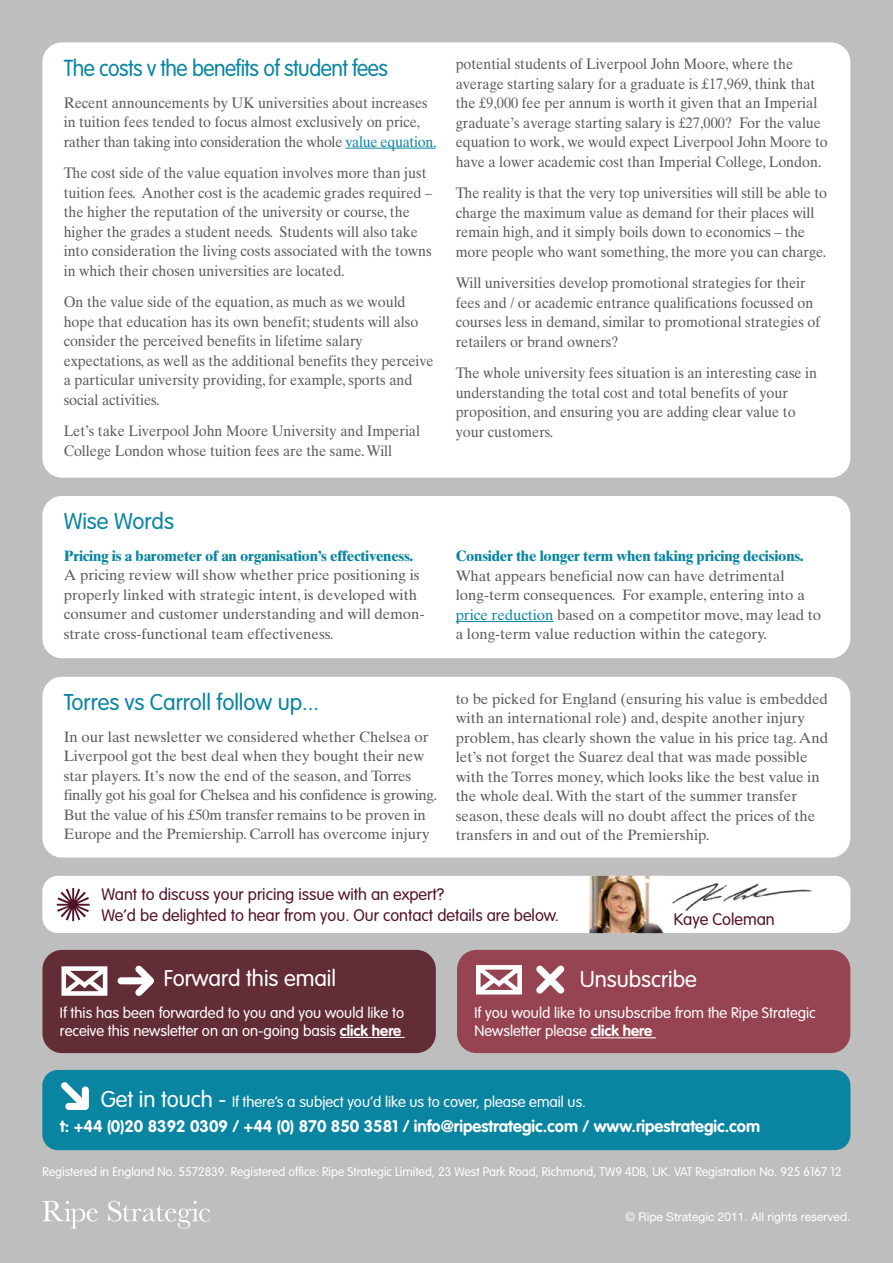
<style>
.page{position:relative;width:893px;height:1263px;background:#bfbebe}
.page>*{position:absolute;margin:0;border:0;box-sizing:border-box;transform-origin:0 0}
.t1{font:300 22.8px "VAG Rounded";letter-spacing:-.025em;color:#0985a2;scale:.94 1}
.t2{font:300 22.5px "VAG Rounded";color:#0985a2}
.t3{font:300 22.5px "VAG Rounded";color:#fff}
.t4{font:300 16.5px/21px "VAG Rounded";color:#531228}
.t5{font:700 16.5px "VAG Rounded";color:#fff}
.t6{font:15.15px/19.5px "Times Ten";color:#5d5a5a;scale:.94 1}
.t7{font:15px/19.5px "Times Ten";color:#5d5a5a}
.t8{font:300 15px/18px "VAG Rounded";color:#fff}
.t9{font:700 15px "Times Ten";letter-spacing:-.02em;color:#0985a2}
.t10{font:300 12.3px "VAG Rounded";color:#fff}
.t11{font:12px "Helvetica Neue";color:#fff}
.s1{color:#0985a2}
.s2{font-weight:700}
.s3{font-size:22.5px}
</style>
<div class="page">
<div style="left:42px;top:42px;width:808px;height:436px;background:#fff;border-radius:20px"></div>
<svg style="left:42px;top:1201px;width:168px;height:27px"></svg>
<hr style="left:345px;top:148px;width:91px;height:1px;background:#0985a2">
<div style="left:42px;top:496px;width:808px;height:162px;background:#fff;border-radius:20px"></div>
<hr style="left:456px;top:621px;width:98px;height:1px;background:#0985a2">
<div style="left:42px;top:677px;width:808px;height:180px;background:#fff;border-radius:20px"></div>
<div style="left:42px;top:950px;width:394px;height:103px;background:#632d37;border-radius:20px"></div>
<hr style="left:340px;top:1037px;width:61px;height:1px;background:#fff">
<svg style="left:61px;top:966px;width:47px;height:30px"></svg>
<div style="left:121px;top:977px;width:27px;height:7px;background:#fff"></div>
<svg style="left:129px;top:965px;width:25px;height:31px"></svg>
<div style="left:457px;top:950px;width:393px;height:103px;background:#974452;border-radius:20px"></div>
<svg style="left:476px;top:965px;width:46px;height:30px"></svg>
<svg style="left:536px;top:965px;width:29px;height:29px"></svg>
<hr style="left:591px;top:1037px;width:61px;height:1px;background:#fff">
<div style="left:42px;top:1070px;width:808px;height:80px;background:#0985a2;border-radius:16px"></div>
<div style="left:42px;top:876px;width:808px;height:57px;background:#fff;border-radius:16px"></div>
<svg style="left:61px;top:1082px;width:28px;height:28px"></svg>
<svg style="left:57px;top:888px;width:33px;height:33px"></svg>
<img style="left:589px;top:876px;width:75px;height:57px">
<img style="left:672px;top:883px;width:140px;height:29px">
<h1 class="t1" style="left:64px;top:55px;width:346px">The costs v the benefits of student fees</h1>
<p class="t6" style="left:64px;top:93px;width:398px">Recent announcements by UK universities about increases in tuition fees tended to focus almost exclusively on price, rather than taking into consideration the whole <span class="s1">value equation.</span></p>
<p class="t6" style="left:64px;top:163px;width:393px">The cost side of the value equation involves more than just tuition fees. Another cost is the academic grades required – the higher the reputation of the university or course, the higher the grades a student needs. Students will also take into consideration the living costs associated with the towns in which their chosen universities are located.</p>
<p class="t6" style="left:64px;top:292px;width:395px">On the value side of the equation, as much as we would hope that education has its own benefit; students will also consider the perceived benefits in lifetime salary expectations, as well as the additional benefits they perceive a particular university providing, for example, sports and social activities.</p>
<p class="t6" style="left:64px;top:421px;width:381px">Let’s take Liverpool John Moore University and Imperial<br>College London whose tuition fees are the same. Will</p>
<p class="t6" style="left:456px;top:54px;width:397px">potential students of Liverpool John Moore, where the average starting salary for a graduate is £17,969, think that the £9,000 fee per annum is worth it given that an Imperial graduate’s average starting salary is £27,000? For the value equation to work, we would expect Liverpool John Moore to have a lower academic cost than Imperial College, London.</p>
<p class="t6" style="left:456px;top:183px;width:396px">The reality is that the very top universities will still be able to charge the maximum value as demand for their places will remain high, and it simply boils down to economics – the more people who want something, the more you can charge.</p>
<p class="t6" style="left:456px;top:273px;width:389px">Will universities develop promotional strategies for their fees and / or academic entrance qualifications focussed on courses less in demand, similar to promotional strategies of retailers or brand owners?</p>
<p class="t6" style="left:456px;top:363px;width:386px">The whole university fees situation is an interesting case in understanding the total cost and total benefits of your proposition, and ensuring you are adding clear value to your customers.</p>
<h2 class="t2" style="left:64px;top:509px;width:112px">Wise Words</h2>
<p class="t9" style="left:64px;top:547px;width:351px">Pricing is a barometer of an organisation’s effectiveness.</p>
<p class="t7" style="left:64px;top:565px;width:362px">A pricing review will show whether price positioning is properly linked with strategic intent, is developed with consumer and customer understanding and will demon&shy;strate cross-functional team effectiveness.</p>
<p class="t9" style="left:456px;top:547px;width:349px">Consider the longer term when taking pricing decisions.</p>
<p class="t7" style="left:456px;top:566px;width:367px">What appears beneficial now can have detrimental long-term consequences. For example, entering into a <span class="s1">price reduction</span> based on a competitor move, may lead to a long-term value reduction within the category.</p>
<h2 class="t2" style="left:64px;top:689px;width:257px">Torres vs Carroll follow up...</h2>
<p class="t7" style="left:64px;top:727px;width:375px">In our last newsletter we considered whether Chelsea or Liverpool got the best deal when they bought their new star players. It’s now the end of the season, and Torres finally got his goal for Chelsea and his confidence is growing.<br>But the value of his £50m transfer remains to be proven in Europe and the Premiership. Carroll has overcome injury</p>
<p class="t7" style="left:456px;top:689px;width:374px">to be picked for England (ensuring his value is embedded with an international role) and, despite another injury problem, has clearly shown the value in his price tag. And let’s not forget the Suarez deal that was made possible with the Torres money, which looks like the best value in the whole deal. With the start of the summer transfer season, these deals will no doubt affect the prices of the transfers in and out of the Premiership.</p>
<p class="t4" style="left:101px;top:883px;width:459px">Want to discuss your pricing issue with an expert?<br>We’d be delighted to hear from you. Our contact details are below.</p>
<h2 class="t3" style="left:164px;top:966px;width:174px">Forward this email</h2>
<p class="t4" style="left:674px;top:909px;width:103px">Kaye Coleman</p>
<h2 class="t3" style="left:580px;top:966px;width:119px">Unsubscribe</h2>
<p class="t8" style="left:60px;top:1004px;width:346px">If this has been forwarded to you and you would like to receive this newsletter on an on-going basis <span class="s2">click here</span></p>
<p class="t8" style="left:474px;top:1004px;width:343px">If you would like to unsubscribe from the Ripe Strategic<br>Newsletter please <span class="s2">click here</span></p>
<p class="t8" style="left:101px;top:1092px;width:487px"><span class="s3">Get in touch -</span> If there’s a subject you’d like us to cover, please email us.</p>
<p class="t5" style="left:60px;top:1116px;width:702px">t: +44 (0)20 8392 0309 / +44 (0) 870 850 3581 / info@ripestrategic.com / www.ripestrategic.com</p>
<p class="t10" style="left:42px;top:1164px;width:800px">Registered in England No. 5572839. Registered office: Ripe Strategic Limited, 23 West Park Road, Richmond, TW9 4DB, UK. VAT Registration No. 925 6167 12</p>
<p class="t11" style="left:625px;top:1210px;width:226px">© Ripe Strategic 2011. All rights reserved.</p>
</div>
